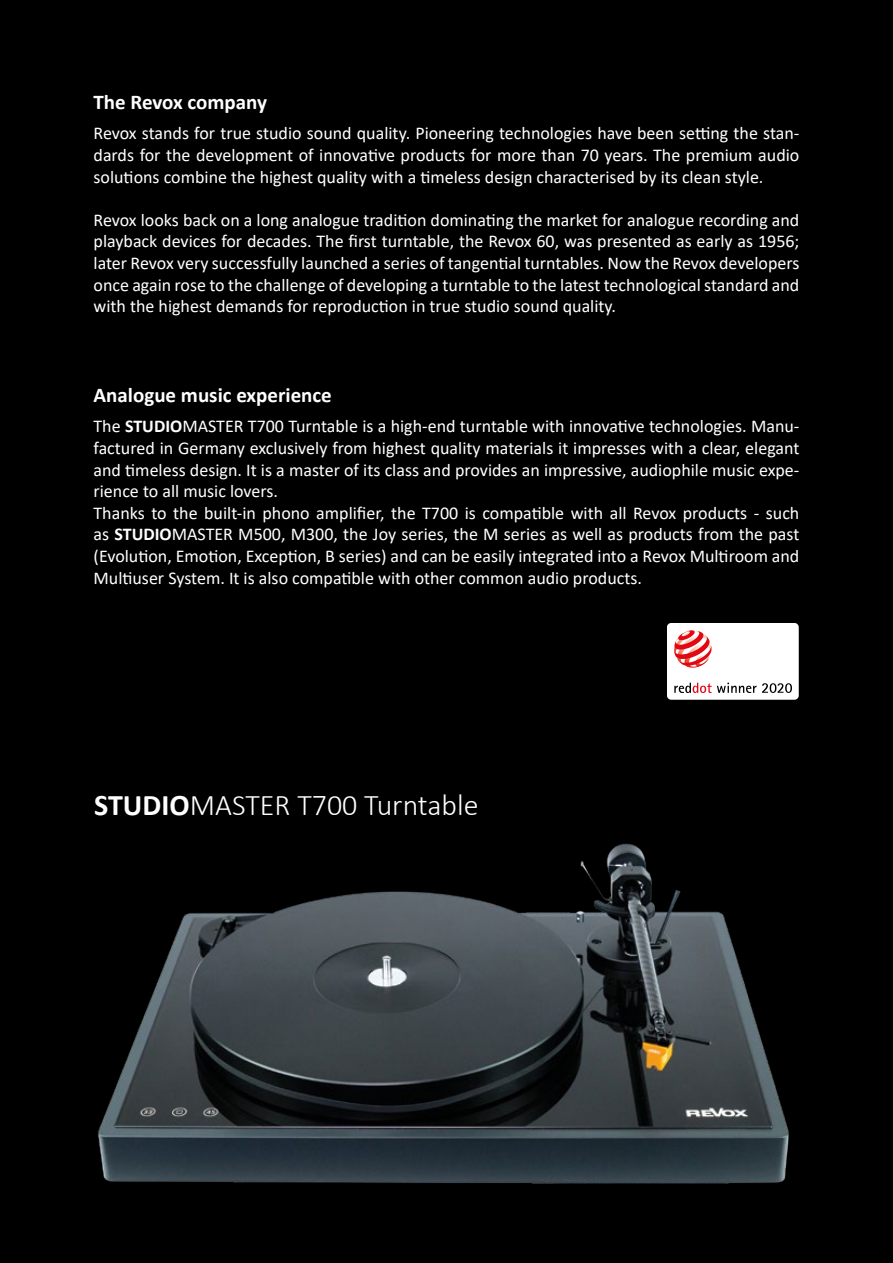
<style>
.page{position:relative;width:893px;height:1263px;background:#000}
.page>*{position:absolute;margin:0;border:0;box-sizing:border-box;transform-origin:0 0}
.t1{font:300 30px "Calibri";color:#fff}
.t2{font:700 21px "Calibri";color:#fff}
.t3{font:18px/21.6px "Calibri";color:#fff;text-align:justify}
.s1{font-weight:700}
</style>
<div class="page">
<img style="left:98px;top:843px;width:691px;height:341px">
<svg style="left:667px;top:623px;width:132px;height:77px;background:#f4e4e5"></svg>
<p class="t2" style="left:94px;top:87px;width:175px">The Revox company</p>
<p class="t3" style="left:94px;top:122px;width:707px">Revox stands for true studio sound quality. Pioneering technologies have been setting the stan&shy;dards for the development of innovative products for more than 70 years. The premium audio solutions combine the highest quality with a timeless design characterised by its clean style.</p>
<p class="t3" style="left:94px;top:209px;width:707px">Revox looks back on a long analogue tradition dominating the market for analogue recording and playback devices for decades. The first turntable, the Revox 60, was presented as early as 1956; later Revox very successfully launched a series of tangential turntables. Now the Revox developers once again rose to the challenge of developing a turntable to the latest technological standard and with the highest demands for reproduction in true studio sound quality.</p>
<p class="t2" style="left:94px;top:380px;width:240px">Analogue music experience</p>
<p class="t3" style="left:94px;top:415px;width:707px;text-align:left">The <span class="s1">STUDIO</span>MASTER T700 Turntable is a high-end turntable with innovative technologies. Manu&shy;factured in Germany exclusively from highest quality materials it impresses with a clear, elegant and timeless design. It is a master of its class and provides an impressive, audiophile music expe&shy;rience to all music lovers.<br>Thanks to the built-in phono amplifier, the T700 is compatible with all Revox products - such as <span class="s1">STUDIO</span>MASTER M500, M300, the Joy series, the M series as well as products from the past (Evolution, Emotion, Exception, B series) and can be easily integrated into a Revox Multiroom and Multiuser System. It is also compatible with other common audio products.</p>
<h1 class="t1" style="left:94px;top:786px;width:386px"><span class="s1">STUDIO</span>MASTER T700 Turntable</h1>
</div>
